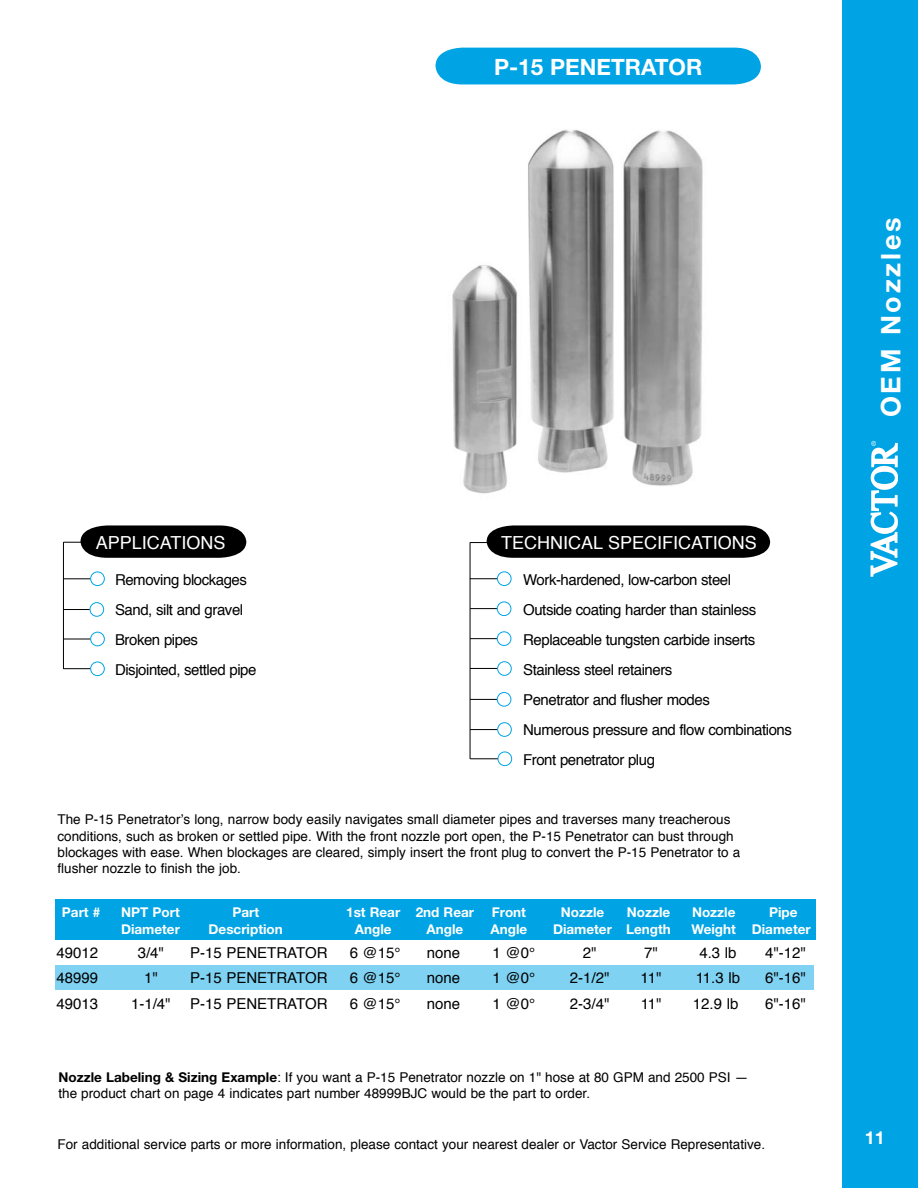
<style>
.page{position:relative;width:918px;height:1188px;background:#fff}
.page>*{position:absolute;margin:0;border:0;box-sizing:border-box;transform-origin:0 0}
.t1{font:700 27px "Helvetica Neue";letter-spacing:.1em;color:#fff}
.t2{font:700 22.5px "Helvetica Neue";color:#fff}
.t3{font:18px "Helvetica";color:#fff}
.t4{font:700 18px "Helvetica Neue";color:#fff}
.t5{font:15px/30px "Helvetica";letter-spacing:-.03em;color:#000}
.t6{font:15px "Helvetica";color:#000}
.t7{font:13.5px/16.2px "Helvetica";color:#000}
.t8{font:700 13.5px "Helvetica Neue";color:#fff}
.s1{font-family:"Helvetica Neue";font-weight:700}
</style>
<div class="page">
<div style="left:436px;top:48px;width:325px;height:36px;background:#00a4e4"></div>
<svg style="left:471px;top:525px;width:299px;height:33px;background:#1b1b1b"></svg>
<hr style="left:470px;top:542px;width:1px;height:217px;background:#000">
<svg style="left:470px;top:578px;width:27px;height:1px"></svg>
<svg style="left:470px;top:608px;width:27px;height:1px"></svg>
<div style="left:497px;top:602px;width:14px;height:14px;border:1px solid #00a4e4;border-radius:50%"></div>
<div style="left:497px;top:572px;width:14px;height:14px;border:1px solid #00a4e4;border-radius:50%"></div>
<svg style="left:470px;top:638px;width:27px;height:1px"></svg>
<div style="left:497px;top:632px;width:14px;height:14px;border:1px solid #00a4e4;border-radius:50%"></div>
<svg style="left:471px;top:668px;width:26px;height:1px"></svg>
<div style="left:497px;top:662px;width:14px;height:14px;border:1px solid #00a4e4;border-radius:50%"></div>
<svg style="left:470px;top:699px;width:27px;height:1px"></svg>
<div style="left:497px;top:692px;width:14px;height:14px;border:1px solid #00a4e4;border-radius:50%"></div>
<svg style="left:470px;top:759px;width:28px;height:1px"></svg>
<svg style="left:64px;top:525px;width:182px;height:33px;background:#292929"></svg>
<hr style="left:63px;top:542px;width:1px;height:127px;background:#000">
<svg style="left:64px;top:579px;width:26px;height:1px"></svg>
<div style="left:90px;top:572px;width:15px;height:14px;border:1px solid #00a4e4;border-radius:50%"></div>
<svg style="left:64px;top:639px;width:27px;height:1px"></svg>
<div style="left:91px;top:632px;width:14px;height:14px;border:1px solid #00a4e4;border-radius:50%"></div>
<svg style="left:63px;top:668px;width:27px;height:1px"></svg>
<div style="left:90px;top:662px;width:15px;height:14px;border:1px solid #00a4e4;border-radius:50%"></div>
<svg style="left:64px;top:609px;width:26px;height:1px"></svg>
<div style="left:90px;top:602px;width:14px;height:14px;border:1px solid #00a4e4;border-radius:50%"></div>
<svg style="left:470px;top:729px;width:27px;height:1px"></svg>
<div style="left:497px;top:723px;width:15px;height:14px;border:1px solid #00a4e4;border-radius:50%"></div>
<div style="left:842px;top:0;width:76px;height:1188px;background:#00a4e4"></div>
<img style="left:452px;top:129px;width:251px;height:365px">
<div style="left:55px;top:899px;width:761px;height:40px;background:#00a4e4"></div>
<div style="left:55px;top:965px;width:759px;height:25px;background:#80d2f2"></div>
<div style="left:498px;top:752px;width:14px;height:14px;border:1px solid #00a4e4;border-radius:50%"></div>
<svg style="left:870px;top:441px;width:28px;height:136px"></svg>
<h2 class="t2" style="left:494px;top:53px;width:88px">P-15 Penetrator</h2>
<h3 class="t3" style="left:96px;top:527px;width:131px">APPLICATIONS</h3>
<h3 class="t3" style="left:501px;top:527px;width:257px">TECHNICAL SPECIFICATIONS</h3>
<p class="t5" style="left:115px;top:564px;width:143px">Removing blockages<br>Sand, silt and gravel<br>Broken pipes<br>Disjointed, settled pipe</p>
<p class="t5" style="left:523px;top:564px;width:270px">Work-hardened, low-carbon steel<br>Outside coating harder than stainless Replaceable tungsten carbide inserts Stainless steel retainers<br>Penetrator and flusher modes<br>Numerous pressure and flow combinations Front penetrator plug</p>
<p class="t7" style="left:58px;top:811px;width:684px">The P-15 Penetrator’s long, narrow body easily navigates small diameter pipes and traverses many treacherous conditions, such as broken or settled pipe. With the front nozzle port open, the P-15 Penetrator can bust through blockages with ease. When blockages are cleared, simply insert the front plug to convert the P-15 Penetrator to a flusher nozzle to finish the job.</p>
<p class="t8" style="left:62px;top:904px;width:40px">Part #</p>
<p class="t8" style="left:121px;top:904px;width:60px">NPT Port</p>
<p class="t8" style="left:232px;top:904px;width:28px">Part</p>
<p class="t8" style="left:346px;top:904px;width:129px">1st Rear 2nd Rear</p>
<p class="t8" style="left:492px;top:904px;width:36px">Front</p>
<p class="t8" style="left:561px;top:904px;width:45px">Nozzle</p>
<p class="t8" style="left:627px;top:904px;width:45px">Nozzle</p>
<p class="t8" style="left:692px;top:904px;width:45px">Nozzle</p>
<p class="t8" style="left:769px;top:904px;width:30px">Pipe</p>
<p class="t8" style="left:121px;top:921px;width:60px">Diameter</p>
<p class="t8" style="left:209px;top:921px;width:76px">Description</p>
<p class="t8" style="left:355px;top:921px;width:38px">Angle</p>
<p class="t8" style="left:427px;top:921px;width:38px">Angle</p>
<p class="t8" style="left:491px;top:921px;width:38px">Angle</p>
<p class="t8" style="left:553px;top:921px;width:119px">Diameter Length</p>
<p class="t8" style="left:692px;top:921px;width:121px">Weight Diameter</p>
<p class="t5" style="left:56px;top:937px;width:43px">49012</p>
<p class="t5" style="left:138px;top:937px;width:28px">3/4"</p>
<p class="t6" style="left:190px;top:940px;width:139px">P-15 PENETRATOR</p>
<p class="t5" style="left:350px;top:937px;width:52px">6 @15°</p>
<p class="t5" style="left:427px;top:937px;width:35px">none</p>
<p class="t5" style="left:493px;top:937px;width:44px">1 @0°</p>
<p class="t5" style="left:583px;top:937px;width:15px">2"</p>
<p class="t5" style="left:644px;top:937px;width:15px">7"</p>
<p class="t5" style="left:699px;top:937px;width:39px">4.3 lb</p>
<p class="t5" style="left:765px;top:937px;width:42px">4"-12"</p>
<p class="t5" style="left:56px;top:962px;width:43px">48999</p>
<p class="t5" style="left:144px;top:962px;width:15px">1"</p>
<p class="t6" style="left:190px;top:965px;width:139px">P-15 PENETRATOR</p>
<p class="t5" style="left:350px;top:962px;width:52px">6 @15°</p>
<p class="t5" style="left:427px;top:962px;width:35px">none</p>
<p class="t5" style="left:493px;top:962px;width:44px">1 @0°</p>
<p class="t5" style="left:570px;top:962px;width:41px">2-1/2"</p>
<p class="t5" style="left:641px;top:962px;width:22px">11"</p>
<p class="t5" style="left:696px;top:962px;width:46px">11.3 lb</p>
<p class="t5" style="left:765px;top:962px;width:42px">6"-16"</p>
<p class="t5" style="left:56px;top:988px;width:43px">49013</p>
<p class="t5" style="left:131px;top:988px;width:41px">1-1/4"</p>
<p class="t6" style="left:190px;top:991px;width:139px">P-15 PENETRATOR</p>
<p class="t5" style="left:350px;top:988px;width:52px">6 @15°</p>
<p class="t5" style="left:427px;top:988px;width:35px">none</p>
<p class="t5" style="left:493px;top:988px;width:44px">1 @0°</p>
<p class="t5" style="left:570px;top:988px;width:41px">2-3/4"</p>
<p class="t5" style="left:641px;top:988px;width:22px">11"</p>
<p class="t5" style="left:693px;top:988px;width:47px">12.9 lb</p>
<p class="t5" style="left:765px;top:988px;width:42px">6"-16"</p>
<p class="t7" style="left:58px;top:1069px;width:691px"><span class="s1">Nozzle Labeling &amp; Sizing Example</span>: If you want a P-15 Penetrator nozzle on 1" hose at 80 GPM and 2500 PSI — the product chart on page 4 indicates part number 48999BJC would be the part to order.</p>
<p class="t7" style="left:58px;top:1136px;width:709px">For additional service parts or more information, please contact your nearest dealer or Vactor Service Representative.</p>
<h1 class="t1" style="left:874px;top:417px;width:201px;rotate:-90deg">OEM Nozzles</h1>
<h3 class="t4" style="left:865px;top:1126px;width:22px">11</h3>
</div>
